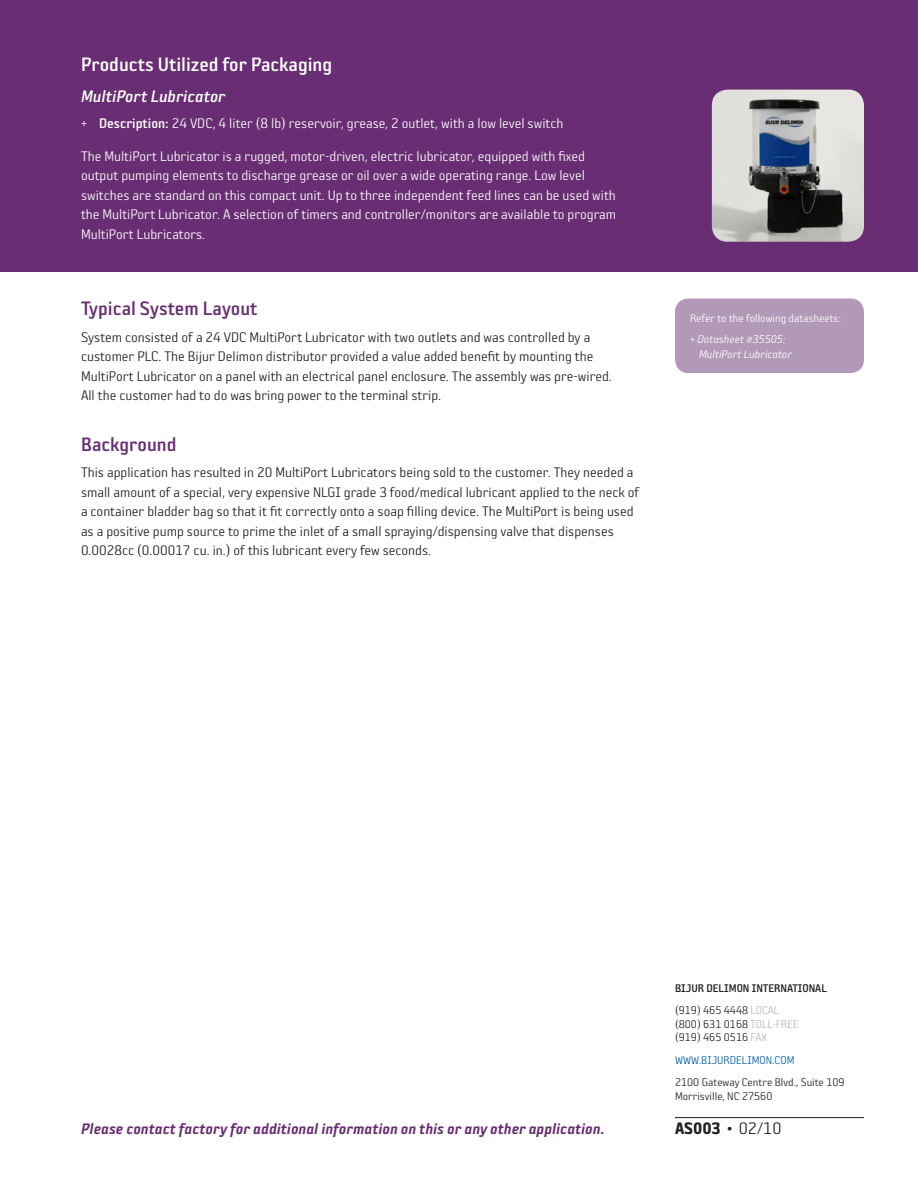
<style>
.page{position:relative;width:918px;height:1188px;background:#fff}
.page>*{position:absolute;margin:0;border:0;box-sizing:border-box;transform-origin:0 0}
._03-Header{font:21px "Sophisto C Gauge";color:#682d72}
._03-Header-2{font:21px "Sophisto C Gauge";color:#fff}
._04-Subheader{font:18px "Sophisto C Italic";color:#fff}
.t1{font:18px "Sophisto E Gauge";color:#231f20}
._03-Header-3{font:16.5px "Sophisto D Italic";color:#682d72}
._05-Content{font:15px/19.5px "Sophisto A Gauge";color:#231f20}
._05-Content-2{font:15px/19.5px "Sophisto A Gauge";color:#fff}
._06-Bullets{font:15px "Sophisto A Gauge";color:#fff}
.t2{font:12px/13.5px "Sophisto A Gauge";color:#231f20}
._06-Bullets-2{font:12px/15px "Sophisto A Italic";color:#fff}
._10-Table-Caption{font:12px "Sophisto A Gauge";color:#fff}
.t3{font:12px "Sophisto C Gauge";color:#231f20}
.t4{font:12px "Sophisto A Gauge";color:#015dab}
.s1{font-family:"Sophisto C Gauge"}
.s2{font-family:"Sophisto A Gauge"}
.s3{color:#b2b7bb}
</style>
<div class="page">
<hr style="left:675px;top:1117px;width:189px;height:1px;background:#231f20">
<div style="left:0;top:0;width:918px;height:272px;background:#682d72"></div>
<div style="left:675px;top:299px;width:189px;height:74px;background:#b299b7;border-radius:14px"></div>
<img style="left:712px;top:90px;width:152px;height:152px">
<p class="_03-Header-2" style="left:81px;top:52px;width:253px">Products Utilized for Packaging</p>
<p class="_04-Subheader" style="left:81px;top:86px;width:146px">MultiPort Lubricator</p>
<p class="_06-Bullets" style="left:81px;top:115px;width:484px">+ <span class="s1">Description:</span> 24 VDC, 4 liter (8 lb) reservoir, grease, 2 outlet, with a low level switch</p>
<p class="_05-Content-2" style="left:81px;top:146px;width:537px">The MultiPort Lubricator is a rugged, motor-driven, electric lubricator, equipped with fixed output pumping elements to discharge grease or oil over a wide operating range. Low level switches are standard on this compact unit. Up to three independent feed lines can be used with the MultiPort Lubricator. A selection of timers and controller/monitors are available to program MultiPort Lubricators.</p>
<p class="_03-Header" style="left:81px;top:297px;width:178px">Typical System Layout</p>
<p class="_05-Content" style="left:81px;top:327px;width:532px">System consisted of a 24 VDC MultiPort Lubricator with two outlets and was controlled by a customer PLC. The Bijur Delimon distributor provided a value added benefit by mounting the MultiPort Lubricator on a panel with an electrical panel enclosure. The assembly was pre-wired.<br>All the customer had to do was bring power to the terminal strip.</p>
<p class="_03-Header" style="left:81px;top:433px;width:97px">Background</p>
<p class="_05-Content" style="left:81px;top:462px;width:560px">This application has resulted in 20 MultiPort Lubricators being sold to the customer. They needed a small amount of a special, very expensive NLGI grade 3 food/medical lubricant applied to the neck of a container bladder bag so that it fit correctly onto a soap filling device. The MultiPort is being used as a positive pump source to prime the inlet of a small spraying/dispensing valve that dispenses 0.0028cc (0.00017 cu. in.) of this lubricant every few seconds.</p>
<p class="_10-Table-Caption" style="left:690px;top:311px;width:153px">Refer to the following datasheets:</p>
<p class="_06-Bullets-2" style="left:699px;top:332px;width:94px;text-indent:-9px"><span class="s2">+</span> Datasheet #35505:<br>MultiPort Lubricator</p>
<p class="t3" style="left:675px;top:981px;width:153px">BIJUR DELIMON INTERNATIONAL</p>
<p class="t2" style="left:675px;top:1003px;width:125px">(919) 465 4448 <span class="s3">LOCAL </span>(800) 631 0168 <span class="s3">TOLL-FREE </span>(919) 465 0516 <span class="s3">FAX</span></p>
<p class="t4" style="left:675px;top:1053px;width:9px">www</p>
<p class="t4" style="left:699px;top:1053px;width:32px">.bijurdelimon</p>
<p class="t4" style="left:772px;top:1053px;width:24px">.coM</p>
<p class="t2" style="left:675px;top:1075px;width:171px">2100 Gateway Centre Blvd., Suite 109<br>Morrisville, NC 27560</p>
<p class="_03-Header-3" style="left:81px;top:1119px;width:525px">Please contact factory for additional information on this or any other application.</p>
<p class="t1" style="left:675px;top:1118px;width:108px">AS003 • <span class="s2">02/10</span></p>
</div>
